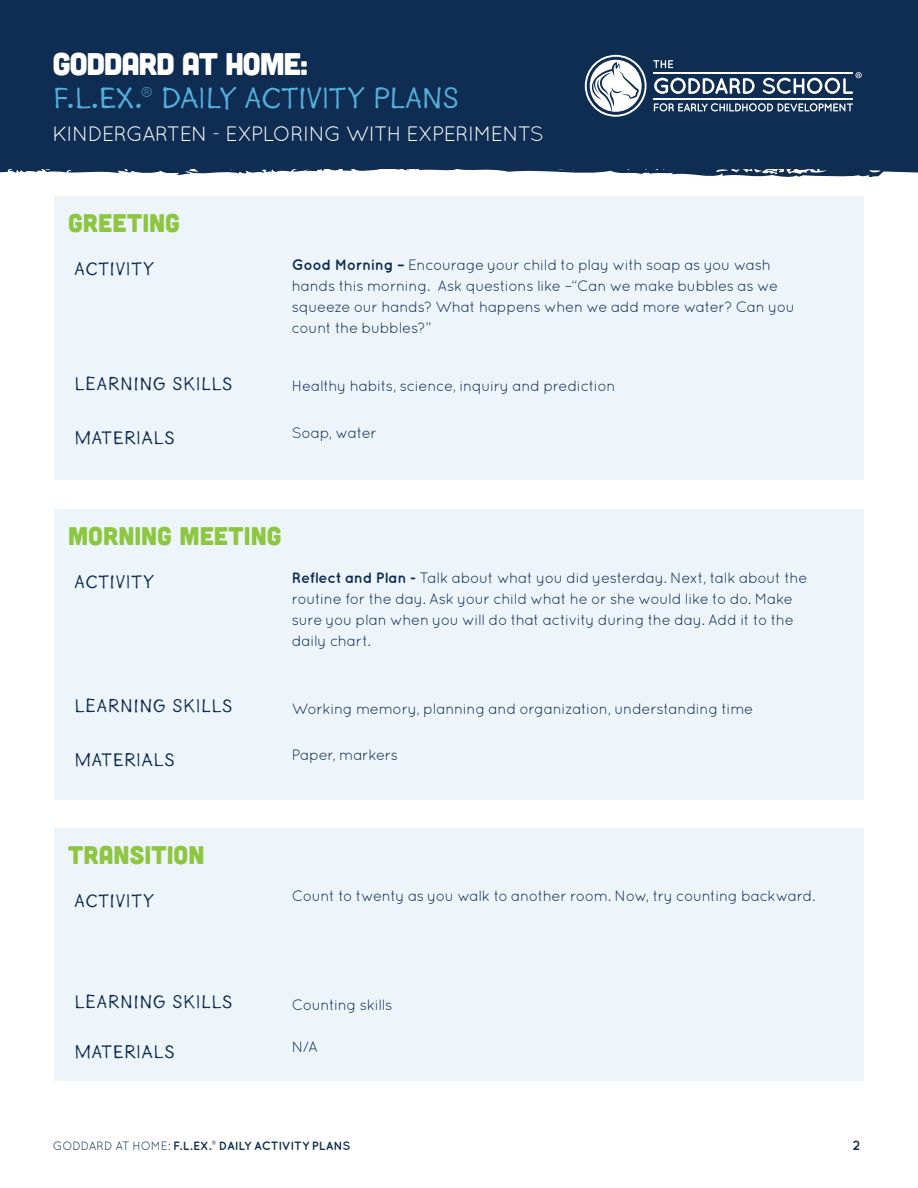
<style>
.page{position:relative;width:918px;height:1188px;background:#fff}
.page>*{position:absolute;margin:0;border:0;box-sizing:border-box;transform-origin:0 0}
.t1{font:31.35px "Goodlife Sans";letter-spacing:-.045em;color:#54aedb}
.t2{font:31.35px "Cubano";letter-spacing:-.045em;color:#fff}
.t3{font:25.5px "Cubano";color:#8dc640}
.t4{font:20.85px "Quicksand";letter-spacing:-.04em;color:#fff}
.t5{font:19.5px "Goodlife Sans";color:#0f2d52}
.t6{font:15px/21px "Quicksand";letter-spacing:-.025em;color:#0f2d52}
.t7{font:700 13.5px "Quicksand";color:#0f2d52}
.t8{font:700 12px "Quicksand";letter-spacing:-.005em;color:#0f2d52}
.s1{font-family:"Quicksand";font-size:28.35px}
.s2{font-weight:700}
.s3{font-weight:400}
</style>
<div class="page">
<div style="left:0;top:0;width:918px;height:168px;background:#0f2d52"></div>
<svg style="left:0;top:168px;width:918px;height:10px"></svg>
<svg style="left:654px;top:103px;width:199px;height:8px"></svg>
<svg style="left:653px;top:60px;width:20px;height:8px"></svg>
<svg style="left:654px;top:78px;width:101px;height:16px"></svg>
<hr style="left:653px;top:72px;width:200px;height:2px;background:#fff">
<hr style="left:653px;top:98px;width:200px;height:2px;background:#fff">
<svg style="left:585px;top:55px;width:62px;height:62px"></svg>
<svg style="left:763px;top:72px;width:99px;height:22px"></svg>
<div style="left:54px;top:196px;width:810px;height:284px;background:#edf5fb"></div>
<div style="left:54px;top:509px;width:810px;height:290px;background:#edf5fb"></div>
<div style="left:54px;top:828px;width:810px;height:253px;background:#edf5fb"></div>
<h1 class="t2" style="left:52px;top:44px;width:257px">GODDARD AT HOME:</h1>
<h1 class="t1" style="left:52px;top:81px;width:409px">F.L.EX.<span class="s1">®</span> DAILY ACTIVITY PLANS</h1>
<h3 class="t4" style="left:52px;top:122px;width:493px">KINDERGARTEN - EXPLORING WITH EXPERIMENTS</h3>
<h2 class="t3" style="left:68px;top:207px;width:113px">GREETING</h2>
<h3 class="t5" style="left:74px;top:258px;width:82px">ACTIVITY</h3>
<p class="t6" style="left:292px;top:254px;width:505px"><span class="s2">Good Morning –</span> Encourage your child to play with soap as you wash hands this morning. Ask questions like –“Can we make bubbles as we squeeze our hands? What happens when we add more water? Can you count the bubbles?”</p>
<h3 class="t5" style="left:74px;top:373px;width:160px">LEARNING SKILLS</h3>
<p class="t6" style="left:292px;top:376px;width:325px">Healthy habits, science, inquiry and prediction</p>
<h3 class="t5" style="left:74px;top:427px;width:102px">MATERIALS</h3>
<p class="t6" style="left:292px;top:422px;width:87px">Soap, water</p>
<h2 class="t3" style="left:68px;top:520px;width:215px">MORNING MEETING</h2>
<h3 class="t5" style="left:74px;top:571px;width:82px">ACTIVITY</h3>
<p class="t6" style="left:292px;top:567px;width:517px"><span class="s2">Reflect and Plan -</span> Talk about what you did yesterday. Next, talk about the routine for the day. Ask your child what he or she would like to do. Make sure you plan when you will do that activity during the day. Add it to the daily chart.</p>
<h3 class="t5" style="left:74px;top:695px;width:160px">LEARNING SKILLS</h3>
<p class="t6" style="left:292px;top:698px;width:463px">Working memory, planning and organization, understanding time</p>
<h3 class="t5" style="left:74px;top:750px;width:102px">MATERIALS</h3>
<p class="t6" style="left:292px;top:744px;width:108px">Paper, markers</p>
<h2 class="t3" style="left:68px;top:839px;width:138px">TRANSITION</h2>
<h3 class="t5" style="left:74px;top:891px;width:82px">ACTIVITY</h3>
<p class="t6" style="left:292px;top:885px;width:525px">Count to twenty as you walk to another room. Now, try counting backward.</p>
<h3 class="t5" style="left:74px;top:991px;width:160px">LEARNING SKILLS</h3>
<p class="t6" style="left:292px;top:994px;width:102px">Counting skills</p>
<h3 class="t5" style="left:74px;top:1041px;width:102px">MATERIALS</h3>
<p class="t6" style="left:292px;top:1036px;width:27px">N/A</p>
<p class="t8" style="left:53px;top:1139px;width:299px"><span class="s3">GODDARD AT HOME:</span> F.L.EX.® DAILY ACTIVITY PLANS</p>
<p class="t7" style="left:852px;top:1137px;width:9px">2</p>
</div>
